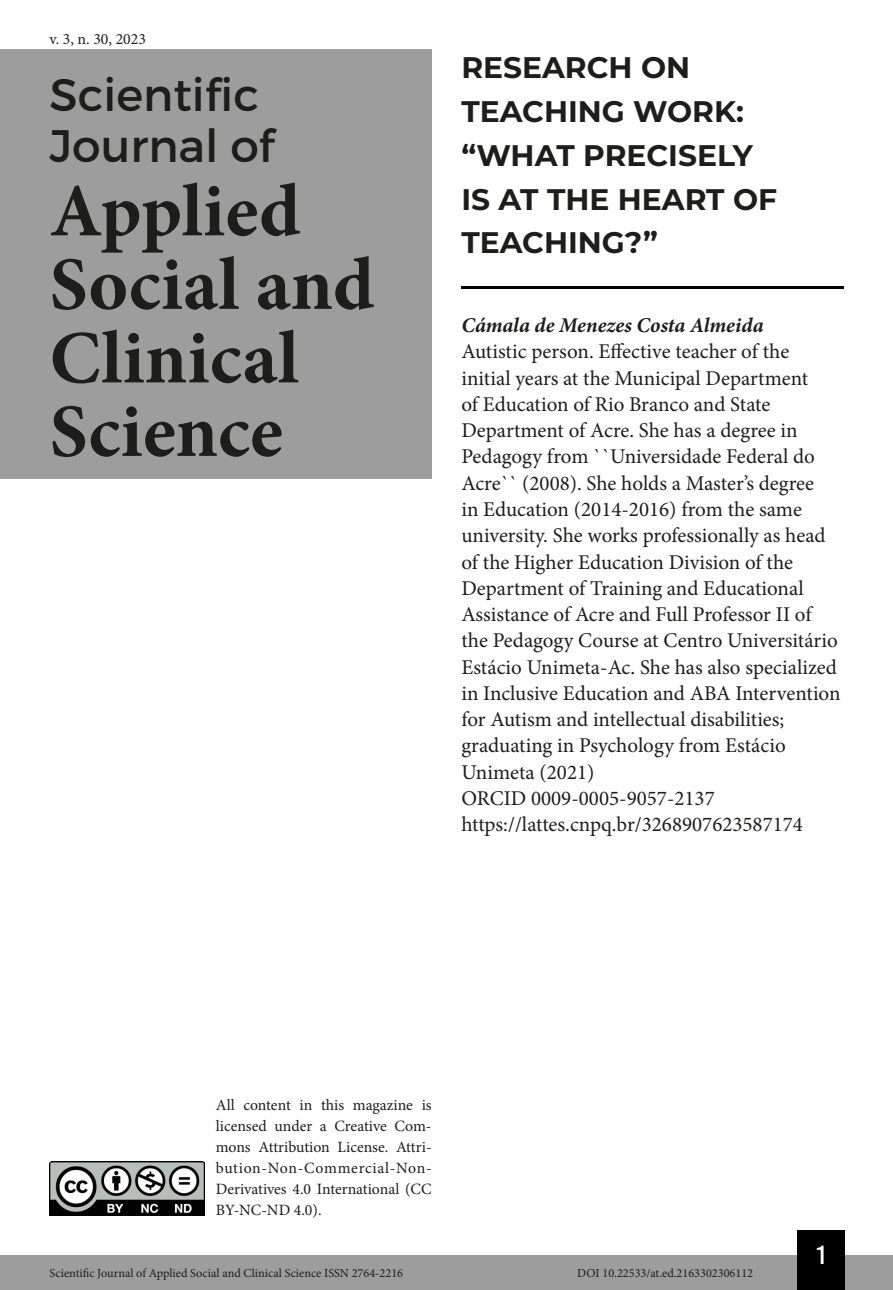
<style>
.page{position:relative;width:893px;height:1290px;background:#fff}
.page>*{position:absolute;margin:0;border:0;box-sizing:border-box;transform-origin:0 0}
.t1{font:700 75.25px/73.5px "Minion Pro";color:#1d1d1b}
.t2{font:45.5px/50.8px "Montserrat";color:#1d1d1b}
.t3{font:700 29.75px/43.8px "Montserrat";color:#1d1d1b}
.t4{font:26.25px "Bebas Kai";color:#fff}
.t5{font:21px/26.2px "Minion Pro";color:#1d1d1b}
.t6{font:italic 700 21px "Minion Pro";letter-spacing:.005em;color:#1d1d1b}
.t7{font:15.75px/21px "Minion Pro";color:#1d1d1b;text-align:justify}
.t8{font:12.25px "Minion Pro";color:#1d1d1b}
</style>
<div class="page">
<div style="left:0;top:1255px;width:893px;height:35px;background:#9d9d9d"></div>
<div style="left:797px;top:1230px;width:48px;height:60px;background:#000"></div>
<img style="left:50px;top:1161px;width:154px;height:54px">
<div style="left:0;top:50px;width:432px;height:429px;background:#9d9d9d"></div>
<hr style="left:461px;top:286px;width:382px;height:3px;background:#000">
<p class="t7" style="left:50px;top:28px;width:98px">v. 3, n. 30, 2023</p>
<h2 class="t2" style="left:50px;top:69px;width:226px">Scientific<br>Journal of</h2>
<h1 class="t1" style="left:50px;top:174px;width:326px">Applied<br>Social and<br>Clinical<br>Science</h1>
<h3 class="t3" style="left:461px;top:44px;width:317px">RESEARCH ON<br>TEACHING WORK: “WHAT PRECISELY<br>IS AT THE HEART OF<br>TEACHING?”</h3>
<p class="t6" style="left:461px;top:310px;width:304px">Cámala de Menezes Costa Almeida</p>
<p class="t5" style="left:461px;top:339px;width:381px">Autistic person. Effective teacher of the initial years at the Municipal Department<br>of Education of Rio Branco and State Department of Acre. She has a degree in Pedagogy from ``Universidade Federal do Acre`` (2008). She holds a Master’s degree<br>in Education (2014-2016) from the same university. She works professionally as head of the Higher Education Division of the Department of Training and Educational Assistance of Acre and Full Professor II of the Pedagogy Course at Centro Universitário Estácio Unimeta-Ac. She has also specialized in Inclusive Education and ABA Intervention for Autism and intellectual disabilities; graduating in Psychology from Estácio Unimeta (2021)<br>ORCID 0009-0005-9057-2137 https://lattes.cnpq.br/3268907623587174</p>
<p class="t7" style="left:216px;top:1095px;width:217px">All content in this magazine is licensed under a Creative Com&shy;mons Attribution License. Attri&shy;bution-Non-Commercial-Non-Derivatives 4.0 International (CC BY-NC-ND 4.0).</p>
<p class="t4" style="left:817px;top:1241px;width:10px">1</p>
<p class="t8" style="left:50px;top:1265px;width:355px">Scientific Journal of Applied Social and Clinical Science ISSN 2764-2216</p>
<p class="t8" style="left:577px;top:1265px;width:177px">DOI 10.22533/at.ed.2163302306112</p>
</div>
